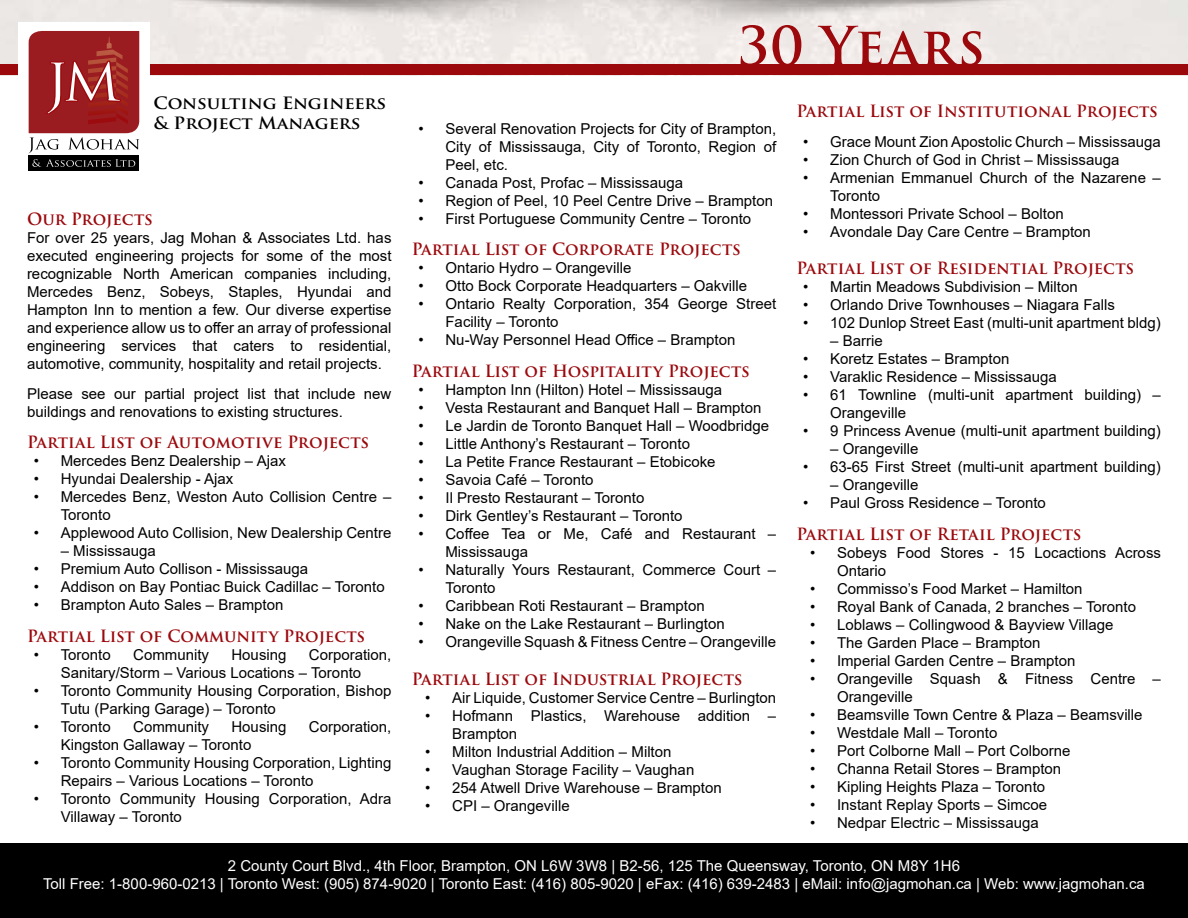
<style>
.page{position:relative;width:1188px;height:918px;background:#fff}
.page>*{position:absolute;margin:0;border:0;box-sizing:border-box;transform-origin:0 0}
.t1{font:600 52.5px "Trajan Pro 3";letter-spacing:.01em;color:#9b090d}
.t2{font:700 20.7px "Trajan Pro";color:#000;scale:1.08 1}
.t3{font:700 16.65px "Trajan Pro";color:#000;scale:1.08 1}
.t4{font:600 16.5px "Trajan Pro 3";color:#9b090d}
.t5{font:15px/18px "Arial";color:#000}
.t6{font:15px/18px "Arial";color:#fff;text-align:center}
</style>
<div class="page">
<div style="left:0;top:844px;width:1188px;height:74px;background:#000"></div>
<div style="left:0;top:64px;width:1188px;height:11px;background:#9b090d"></div>
<div style="left:18px;top:22px;width:132px;height:158px;background:#fff"></div>
<div style="left:29px;top:156px;width:110px;height:15px;background:#000"></div>
<svg style="left:32px;top:159px;width:103px;height:8px"></svg>
<svg style="left:29px;top:30px;width:111px;height:123px"></svg>
<h1 class="t1" style="left:738px;top:8px;width:248px">30 Years</h1>
<h2 class="t2" style="left:157px;top:83px;width:241px">&amp; Project Managers</h2>
<p class="t3" style="left:153px;top:112px;width:193px">&amp; Project Managers</p>
<p class="t3" style="left:153px;top:93px;width:217px">Consulting Engineers</p>
<p class="t5" style="left:446px;top:119px;width:332px;text-align:justify;text-indent:-27px">• Several Renovation Projects for City of Brampton, City of Mississauga, City of Toronto, Region of Peel, etc.</p>
<p class="t5" style="left:418px;top:173px;width:266px">• Canada Post, Profac – Mississauga</p>
<p class="t5" style="left:418px;top:191px;width:356px">• Region of Peel, 10 Peel Centre Drive – Brampton</p>
<p class="t5" style="left:418px;top:209px;width:334px">• First Portuguese Community Centre – Toronto</p>
<p class="t4" style="left:412px;top:237px;width:330px">Partial List of Corporate Projects</p>
<p class="t5" style="left:418px;top:259px;width:214px">• Ontario Hydro – Orangeville</p>
<p class="t5" style="left:418px;top:277px;width:330px">• Otto Bock Corporate Headquarters – Oakville</p>
<p class="t5" style="left:446px;top:295px;width:332px;text-indent:-27px">• Ontario Realty Corporation, 354 George Street<br>Facility – Toronto</p>
<p class="t5" style="left:418px;top:331px;width:319px">• Nu-Way Personnel Head Office – Brampton</p>
<p class="t4" style="left:412px;top:359px;width:339px">Partial List of Hospitality Projects</p>
<p class="t5" style="left:418px;top:381px;width:305px">• Hampton Inn (Hilton) Hotel – Mississauga</p>
<p class="t5" style="left:418px;top:399px;width:345px">• Vesta Restaurant and Banquet Hall – Brampton</p>
<p class="t5" style="left:418px;top:417px;width:352px">• Le Jardin de Toronto Banquet Hall – Woodbridge</p>
<p class="t5" style="left:418px;top:435px;width:273px">• Little Anthony’s Restaurant – Toronto</p>
<p class="t5" style="left:418px;top:453px;width:299px">• La Petite France Restaurant – Etobicoke</p>
<p class="t5" style="left:418px;top:471px;width:177px">• Savoia Café – Toronto</p>
<p class="t5" style="left:418px;top:489px;width:227px">• Il Presto Restaurant – Toronto</p>
<p class="t5" style="left:418px;top:507px;width:266px">• Dirk Gentley’s Restaurant – Toronto</p>
<p class="t5" style="left:446px;top:525px;width:332px;text-indent:-27px">• Coffee Tea or Me, Café and Restaurant –<br>Mississauga</p>
<p class="t5" style="left:446px;top:561px;width:332px;text-indent:-27px">• Naturally Yours Restaurant, Commerce Court –<br>Toronto</p>
<p class="t5" style="left:418px;top:597px;width:288px">• Caribbean Roti Restaurant – Brampton</p>
<p class="t5" style="left:418px;top:615px;width:308px">• Nake on the Lake Restaurant – Burlington</p>
<p class="t5" style="left:418px;top:633px;width:359px">• Orangeville Squash &amp; Fitness Centre – Orangeville</p>
<p class="t4" style="left:412px;top:667px;width:332px">Partial List of Industrial Projects</p>
<p class="t5" style="left:425px;top:689px;width:352px">• Air Liquide, Customer Service Centre – Burlington</p>
<p class="t5" style="left:452px;top:707px;width:325px;text-indent:-27px">• Hofmann Plastics, Warehouse addition –<br>Brampton</p>
<p class="t5" style="left:425px;top:743px;width:248px">• Milton Industrial Addition – Milton</p>
<p class="t5" style="left:425px;top:761px;width:271px">• Vaughan Storage Facility – Vaughan</p>
<p class="t5" style="left:425px;top:779px;width:298px">• 254 Atwell Drive Warehouse – Brampton</p>
<p class="t5" style="left:425px;top:797px;width:146px">• CPI – Orangeville</p>
<p class="t4" style="left:27px;top:207px;width:127px">Our Projects</p>
<p class="t5" style="left:27px;top:229px;width:366px;text-align:justify">For over 25 years, Jag Mohan &amp; Associates Ltd. has executed engineering projects for some of the most recognizable North American companies including, Mercedes Benz, Sobeys, Staples, Hyundai and Hampton Inn to mention a few. Our diverse expertise and experience allow us to offer an array of professional engineering services that caters to residential, automotive, community, hospitality and retail projects.</p>
<p class="t5" style="left:27px;top:385px;width:366px">Please see our partial project list that include new buildings and renovations to existing structures.</p>
<p class="t4" style="left:27px;top:430px;width:343px">Partial List of Automotive Projects</p>
<p class="t5" style="left:34px;top:452px;width:254px">• Mercedes Benz Dealership – Ajax</p>
<p class="t5" style="left:34px;top:470px;width:201px">• Hyundai Dealership - Ajax</p>
<p class="t5" style="left:61px;top:488px;width:332px;text-indent:-27px">• Mercedes Benz, Weston Auto Collision Centre –<br>Toronto</p>
<p class="t5" style="left:34px;top:524px;width:359px">• Applewood Auto Collision, New Dealership Centre</p>
<p class="t5" style="left:61px;top:542px;width:97px">– Mississauga</p>
<p class="t5" style="left:34px;top:560px;width:276px">• Premium Auto Collison - Mississauga</p>
<p class="t5" style="left:34px;top:578px;width:353px">• Addison on Bay Pontiac Buick Cadillac – Toronto</p>
<p class="t5" style="left:34px;top:596px;width:251px">• Brampton Auto Sales – Brampton</p>
<p class="t4" style="left:27px;top:624px;width:340px">Partial List of Community Projects</p>
<p class="t5" style="left:34px;top:646px;width:79px">• Toronto</p>
<p class="t5" style="left:133px;top:646px;width:77px">Community</p>
<p class="t5" style="left:231px;top:646px;width:57px">Housing</p>
<p class="t5" style="left:61px;top:646px;width:332px;text-indent:248px">Corporation,<br>Sanitary/Storm – Various Locations – Toronto</p>
<p class="t5" style="left:61px;top:682px;width:332px;text-indent:-27px">• Toronto Community Housing Corporation, Bishop<br>Tutu (Parking Garage) – Toronto</p>
<p class="t5" style="left:34px;top:718px;width:79px">• Toronto</p>
<p class="t5" style="left:133px;top:718px;width:77px">Community</p>
<p class="t5" style="left:231px;top:718px;width:57px">Housing</p>
<p class="t5" style="left:309px;top:718px;width:84px">Corporation,</p>
<p class="t5" style="left:61px;top:736px;width:192px">Kingston Gallaway – Toronto</p>
<p class="t5" style="left:61px;top:754px;width:332px;text-indent:-27px">• Toronto Community Housing Corporation, Lighting<br>Repairs – Various Locations – Toronto</p>
<p class="t5" style="left:61px;top:790px;width:332px;text-indent:-27px">• Toronto Community Housing Corporation, Adra<br>Villaway – Toronto</p>
<p class="t4" style="left:796px;top:99px;width:363px">Partial List of Institutional Projects</p>
<p class="t5" style="left:803px;top:132px;width:359px">• Grace Mount Zion Apostolic Church – Mississauga</p>
<p class="t5" style="left:803px;top:150px;width:318px">• Zion Church of God in Christ – Mississauga</p>
<p class="t5" style="left:830px;top:168px;width:332px;text-indent:-27px">• Armenian Emmanuel Church of the Nazarene –<br>Toronto</p>
<p class="t5" style="left:803px;top:204px;width:262px">• Montessori Private School – Bolton</p>
<p class="t5" style="left:803px;top:222px;width:289px">• Avondale Day Care Centre – Brampton</p>
<p class="t4" style="left:796px;top:256px;width:339px">Partial List of Residential Projects</p>
<p class="t5" style="left:803px;top:278px;width:276px">• Martin Meadows Subdivision – Milton</p>
<p class="t5" style="left:803px;top:296px;width:313px">• Orlando Drive Townhouses – Niagara Falls</p>
<p class="t5" style="left:803px;top:314px;width:359px">• 102 Dunlop Street East (multi-unit apartment bldg)</p>
<p class="t5" style="left:830px;top:332px;width:54px">– Barrie</p>
<p class="t5" style="left:803px;top:350px;width:208px">• Koretz Estates – Brampton</p>
<p class="t5" style="left:803px;top:368px;width:255px">• Varaklic Residence – Mississauga</p>
<p class="t5" style="left:830px;top:386px;width:332px;text-indent:-27px">• 61 Townline (multi-unit apartment building) –<br>Orangeville</p>
<p class="t5" style="left:803px;top:422px;width:359px">• 9 Princess Avenue (multi-unit apartment building)</p>
<p class="t5" style="left:830px;top:440px;width:90px">– Orangeville</p>
<p class="t5" style="left:803px;top:458px;width:359px">• 63-65 First Street (multi-unit apartment building)</p>
<p class="t5" style="left:830px;top:476px;width:90px">– Orangeville</p>
<p class="t5" style="left:803px;top:494px;width:244px">• Paul Gross Residence – Toronto</p>
<p class="t4" style="left:796px;top:522px;width:286px">Partial List of Retail Projects</p>
<p class="t5" style="left:837px;top:544px;width:326px;text-indent:-27px">• Sobeys Food Stores - 15 Locactions Across<br>Ontario</p>
<p class="t5" style="left:810px;top:580px;width:274px">• Commisso’s Food Market – Hamilton</p>
<p class="t5" style="left:810px;top:598px;width:328px">• Royal Bank of Canada, 2 branches – Toronto</p>
<p class="t5" style="left:810px;top:616px;width:305px">• Loblaws – Collingwood &amp; Bayview Village</p>
<p class="t5" style="left:810px;top:634px;width:232px">• The Garden Place – Brampton</p>
<p class="t5" style="left:810px;top:652px;width:267px">• Imperial Garden Centre – Brampton</p>
<p class="t5" style="left:837px;top:670px;width:326px;text-indent:-27px">• Orangeville Squash &amp; Fitness Centre –<br>Orangeville</p>
<p class="t5" style="left:810px;top:706px;width:334px">• Beamsville Town Centre &amp; Plaza – Beamsville</p>
<p class="t5" style="left:810px;top:724px;width:189px">• Westdale Mall – Toronto</p>
<p class="t5" style="left:810px;top:742px;width:262px">• Port Colborne Mall – Port Colborne</p>
<p class="t5" style="left:810px;top:760px;width:253px">• Channa Retail Stores – Brampton</p>
<p class="t5" style="left:810px;top:778px;width:237px">• Kipling Heights Plaza – Toronto</p>
<p class="t5" style="left:810px;top:796px;width:239px">• Instant Replay Sports – Simcoe</p>
<p class="t5" style="left:810px;top:814px;width:230px">• Nedpar Electric – Mississauga</p>
<p class="t6" style="left:43px;top:856px;width:1103px">2 County Court Blvd., 4th Floor, Brampton, ON L6W 3W8 | B2-56, 125 The Queensway, Toronto, ON M8Y 1H6<br>Toll Free: 1-800-960-0213 | Toronto West: (905) 874-9020 | Toronto East: (416) 805-9020 | eFax: (416) 639-2483 | eMail: info@jagmohan.ca | Web: www.jagmohan.ca</p>
</div>
